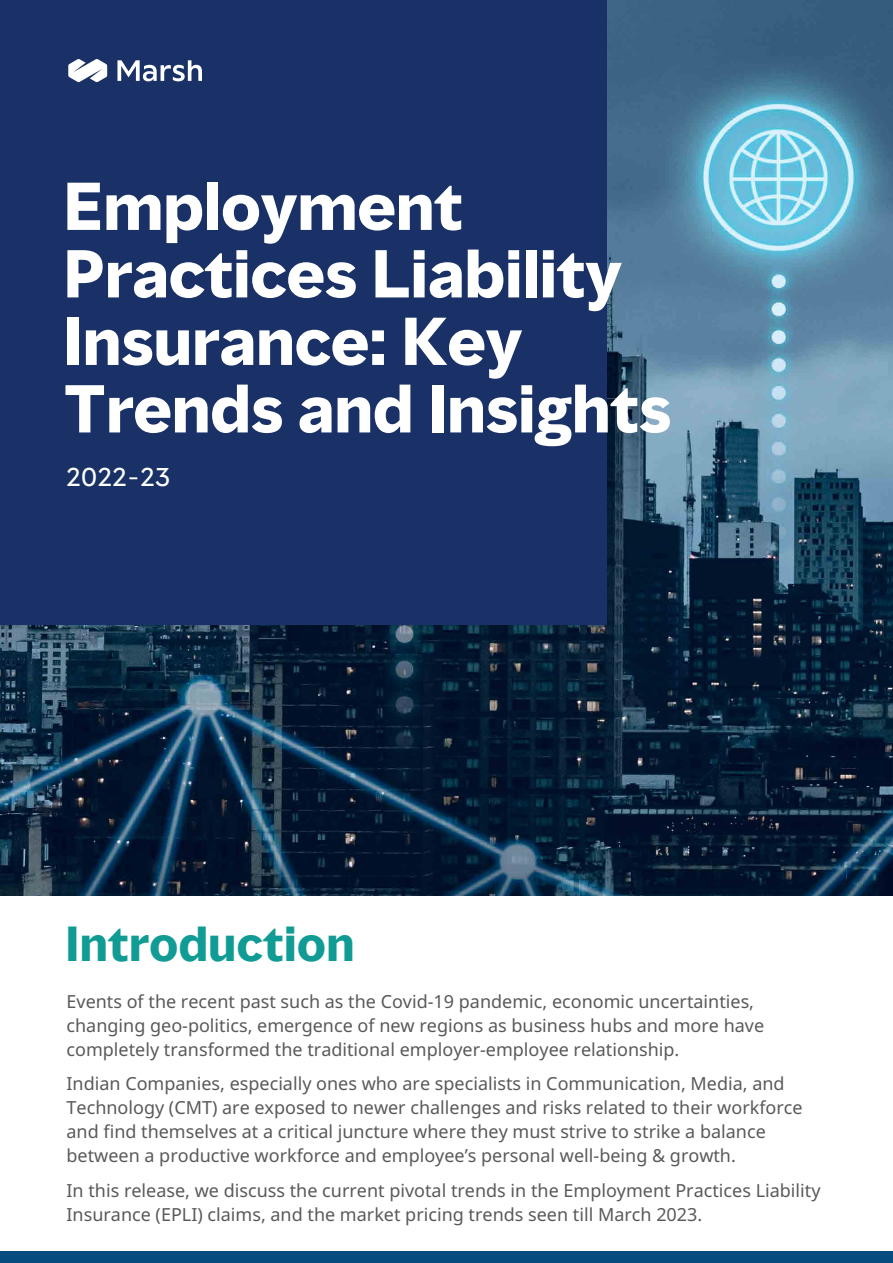
<style>
.page{position:relative;width:893px;height:1263px;background:#fff}
.page>*{position:absolute;margin:0;border:0;box-sizing:border-box;transform-origin:0 0}
.t1{font:700 62.1px/67.5px "MMC Display";color:#fff}
.t2{font:700 45px "MMC Display";letter-spacing:.01em;color:#109b94}
.t3{font:24px "MMC Display";letter-spacing:.02em;color:#fff}
.t4{font:18px/24px "Noto Sans";color:#585959}
</style>
<div class="page">
<img style="left:0;top:0;width:893px;height:896px">
<div style="left:0;top:0;width:606px;height:624px;background:#193166"></div>
<svg style="left:117px;top:60px;width:85px;height:21px"></svg>
<svg style="left:68px;top:59px;width:39px;height:23px"></svg>
<div style="left:0;top:1251px;width:893px;height:12px;background:#064c7f"></div>
<h1 class="t1" style="left:63px;top:174px;width:609px">Employment<br>Practices Liability<br>Insurance: Key<br>Trends and Insights</h1>
<h3 class="t3" style="left:67px;top:462px;width:105px">2022-23</h3>
<h2 class="t2" style="left:66px;top:914px;width:290px">Introduction</h2>
<p class="t4" style="left:67px;top:989px;width:699px">Events of the recent past such as the Covid-19 pandemic, economic uncertainties, changing geo-politics, emergence of new regions as business hubs and more have completely transformed the traditional employer-employee relationship.</p>
<p class="t4" style="left:67px;top:1072px;width:738px">Indian Companies, especially ones who are specialists in Communication, Media, and Technology (CMT) are exposed to newer challenges and risks related to their workforce and find themselves at a critical juncture where they must strive to strike a balance between a productive workforce and employee’s personal well-being &amp; growth.</p>
<p class="t4" style="left:67px;top:1178px;width:755px">In this release, we discuss the current pivotal trends in the Employment Practices Liability<br>Insurance (EPLI) claims, and the market pricing trends seen till March 2023.</p>
</div>
